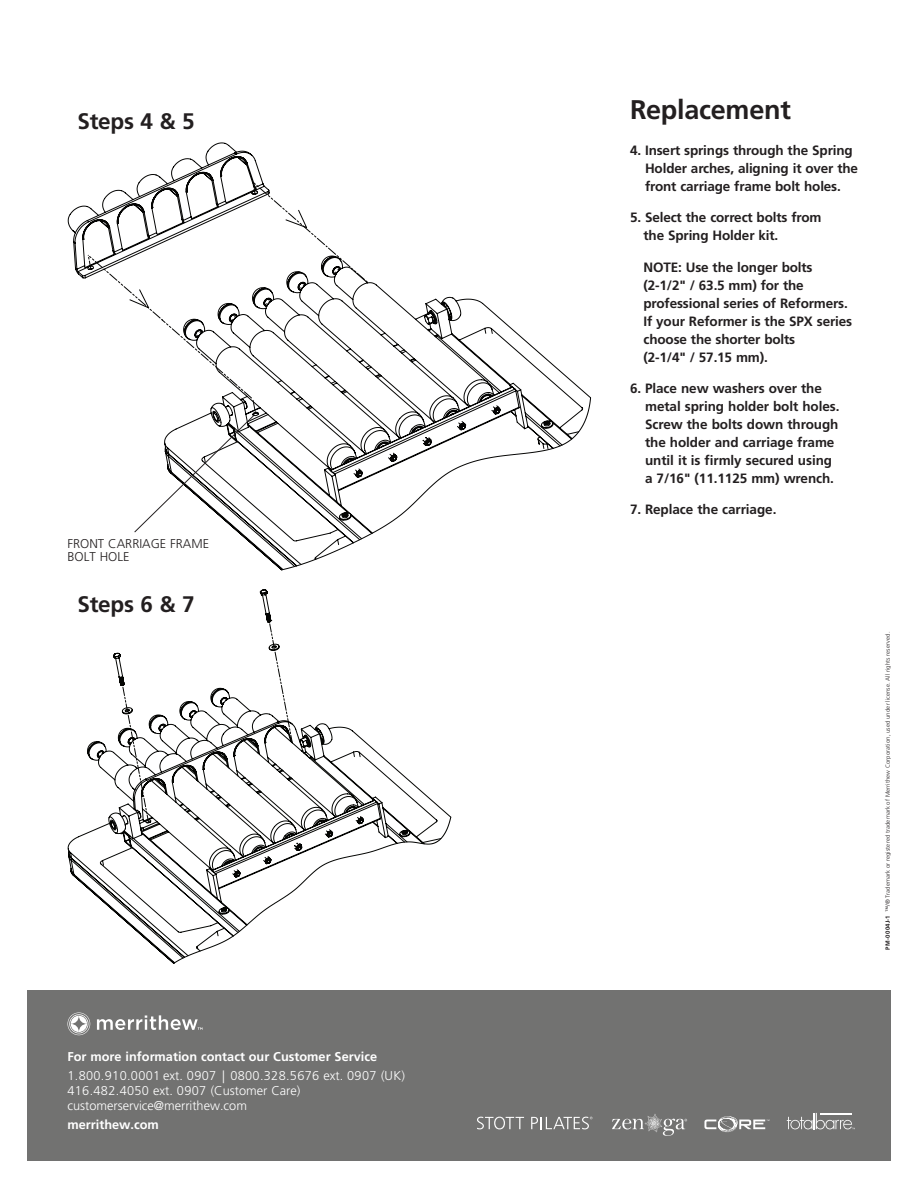
<style>
.page{position:relative;width:918px;height:1188px;background:#fff}
.page>*{position:absolute;margin:0;border:0;box-sizing:border-box;transform-origin:0 0}
.t1{font:700 27px "Frutiger LT Std";letter-spacing:-.01em;color:#231f20}
.t2{font:700 22.5px "Frutiger LT Std";letter-spacing:-.01em;color:#231f20}
.t3{font:700 13.5px/18px "Frutiger LT Std";letter-spacing:-.01em;color:#231f20}
.t4{font:300 12.75px/15px "Frutiger LT Std";color:#fff}
.t5{font:700 12.75px "Frutiger LT Std";color:#fff}
.t6{font:300 12.75px/13.5px "Frutiger LT Std";color:#231f20}
.t7{font:300 6px "Frutiger LT Std";letter-spacing:.015em;color:#231f20}
.s1{font-weight:700}
</style>
<div class="page">
<div style="left:27px;top:990px;width:864px;height:171px;background:#727271"></div>
<svg style="left:68px;top:590px;width:383px;height:374px"></svg>
<svg style="left:122px;top:685px;width:27px;height:138px"></svg>
<svg style="left:269px;top:622px;width:24px;height:121px"></svg>
<svg style="left:68px;top:143px;width:523px;height:427px"></svg>
<svg style="left:68px;top:1012px;width:22px;height:23px"></svg>
<svg style="left:97px;top:1015px;width:105px;height:15px"></svg>
<svg style="left:477px;top:1117px;width:47px;height:12px"></svg>
<svg style="left:531px;top:1117px;width:62px;height:12px"></svg>
<svg style="left:704px;top:1116px;width:65px;height:16px"></svg>
<svg style="left:787px;top:1113px;width:68px;height:16px"></svg>
<hr style="left:820px;top:1114px;width:32px;height:1px;background:#fff">
<svg style="left:612px;top:1114px;width:75px;height:22px"></svg>
<svg style="left:88px;top:181px;width:281px;height:352px"></svg>
<h2 class="t2" style="left:77px;top:108px;width:119px">Steps 4 &amp; 5</h2>
<p class="t6" style="left:68px;top:537px;width:143px">FRONT CARRIAGE FRAME<br>BOLT HOLE</p>
<h2 class="t2" style="left:77px;top:591px;width:119px">Steps 6 &amp; 7</h2>
<p class="t5" style="left:68px;top:1049px;width:311px">For more information contact our Customer Service</p>
<p class="t4" style="left:68px;top:1068px;width:339px">1.800.910.0001 ext. 0907 | 0800.328.5676 ext. 0907 (UK)<br>416.482.4050 ext. 0907 (Customer Care) customerservice@merrithew.com</p>
<p class="t5" style="left:68px;top:1118px;width:93px">merrithew.com</p>
<h1 class="t1" style="left:630px;top:93px;width:162px">Replacement</h1>
<p class="t3" style="left:645px;top:141px;width:215px;text-indent:-15px">4. Insert springs through the Spring<br>Holder arches, aligning it over the front carriage frame bolt holes.</p>
<p class="t3" style="left:644px;top:208px;width:180px;text-indent:-14px">5. Select the correct bolts from the Spring Holder kit.</p>
<p class="t3" style="left:643px;top:258px;width:210px">NOTE: Use the longer bolts (2-1/2" / 63.5 mm) for the professional series of Reformers.<br>If your Reformer is the SPX series choose the shorter bolts<br>(2-1/4" / 57.15 mm).</p>
<p class="t3" style="left:645px;top:379px;width:196px;text-indent:-15px">6. Place new washers over the metal spring holder bolt holes.<br>Screw the bolts down through the holder and carriage frame until it is firmly secured using a 7/16" (11.1125 mm) wrench.</p>
<p class="t3" style="left:630px;top:501px;width:148px">7. Replace the carriage.</p>
<p class="t7" style="left:884px;top:950px;width:319px;rotate:-90deg"><span class="s1">PM-0004J-1</span> ™/® Trademark or registered trademark of Merrithew Corporation, used under license. All rights reserved.</p>
</div>
